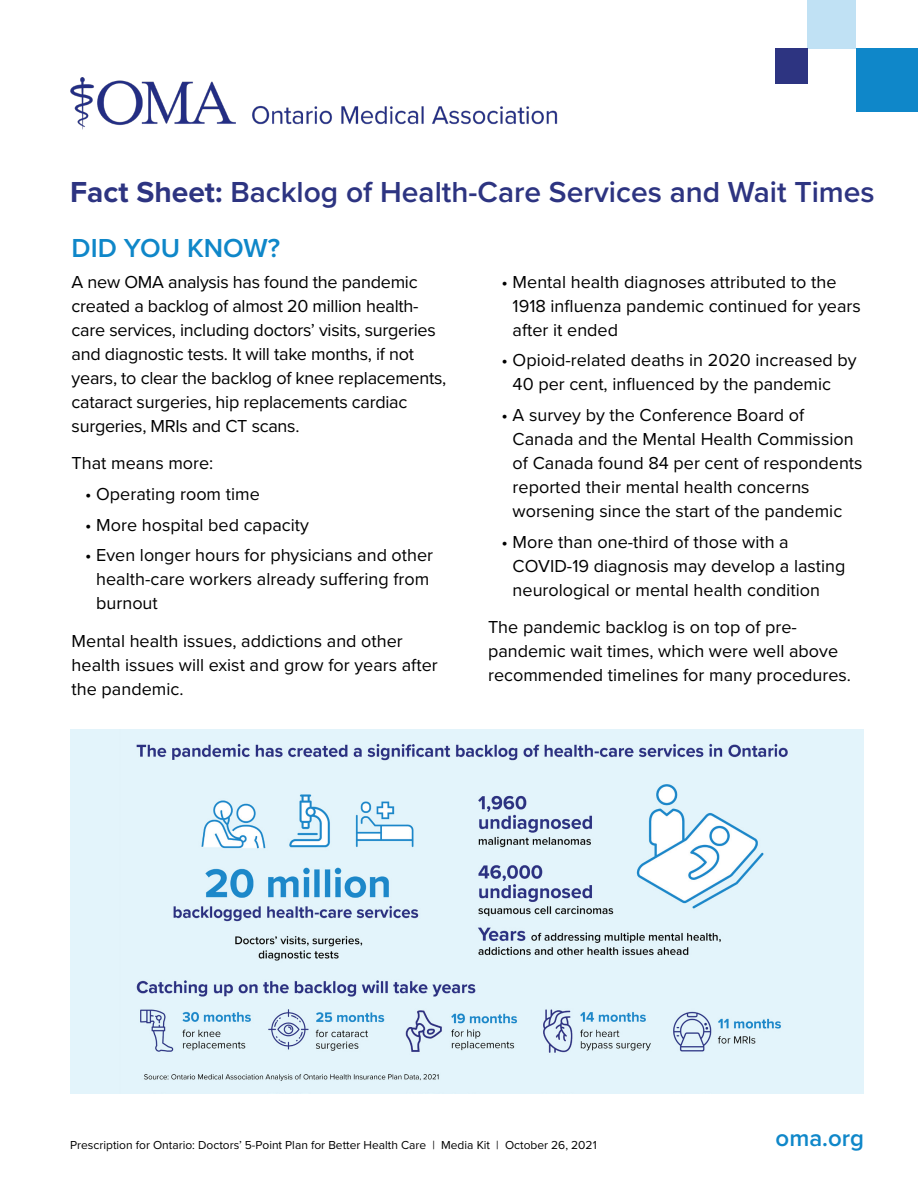
<style>
.page{position:relative;width:918px;height:1188px;background:#fff}
.page>*{position:absolute;margin:0;border:0;box-sizing:border-box;transform-origin:0 0}
.t1{font:600 30px "Proxima Nova";color:#2d3481}
.t2{font:600 27px "Proxima Nova";color:#0f87c9}
.t3{font:600 24px "Proxima Nova";color:#0f87c9}
.t4{font:18px/24px "Proxima Nova";color:#000}
.t5{font:12px "Proxima Nova";color:#000}
.s1{font-weight:700}
</style>
<div class="page">
<img style="left:70px;top:78px;width:488px;height:51px">
<div style="left:808px;top:0;width:48px;height:49px;background:#c0e1f4"></div>
<div style="left:776px;top:48px;width:32px;height:36px;background:#2d3481"></div>
<div style="left:856px;top:49px;width:62px;height:63px;background:#0f87c9"></div>
<div style="left:70px;top:729px;width:794px;height:365px;background:#e3f4fb"></div>
<img style="left:136px;top:743px;width:652px;height:338px">
<p class="t1" style="left:70px;top:170px;width:806px"><span class="s1">Fact Sheet:</span> Backlog of Health-Care Services and Wait Times</p>
<p class="t2" style="left:72px;top:228px;width:210px">DID YOU KNOW?</p>
<p class="t4" style="left:72px;top:269px;width:376px">A new OMA analysis has found the pandemic created a backlog of almost 20 million health&shy;care services, including doctors’ visits, surgeries and diagnostic tests. It will take months, if not years, to clear the backlog of knee replacements, cataract surgeries, hip replacements cardiac surgeries, MRIs and CT scans.</p>
<p class="t4" style="left:72px;top:450px;width:143px">That means more:</p>
<p class="t4" style="left:85px;top:481px;width:176px">• Operating room time</p>
<p class="t4" style="left:85px;top:512px;width:225px">• More hospital bed capacity</p>
<p class="t4" style="left:96px;top:543px;width:339px;text-indent:-11px">• Even longer hours for physicians and other health-care workers already suffering from burnout</p>
<p class="t4" style="left:72px;top:628px;width:368px">Mental health issues, addictions and other health issues will exist and grow for years after the pandemic.</p>
<p class="t4" style="left:513px;top:269px;width:350px;text-indent:-11px">• Mental health diagnoses attributed to the<br>1918 influenza pandemic continued for years after it ended</p>
<p class="t4" style="left:513px;top:348px;width:346px;text-indent:-11px">• Opioid-related deaths in 2020 increased by<br>40 per cent, influenced by the pandemic</p>
<p class="t4" style="left:513px;top:402px;width:351px;text-indent:-11px">• A survey by the Conference Board of Canada and the Mental Health Commission of Canada found 84 per cent of respondents reported their mental health concerns worsening since the start of the pandemic</p>
<p class="t4" style="left:513px;top:529px;width:334px;text-indent:-11px">• More than one-third of those with a<br>COVID-19 diagnosis may develop a lasting neurological or mental health condition</p>
<p class="t4" style="left:488px;top:615px;width:364px">The pandemic backlog is on top of pre&shy;pandemic wait times, which were well above recommended timelines for many procedures.</p>
<p class="t5" style="left:70px;top:1136px;width:528px">Prescription for Ontario: Doctors’ 5-Point Plan for Better Health Care | Media Kit | October 26, 2021</p>
<p class="t3" style="left:776px;top:1120px;width:90px">oma.org</p>
</div>
